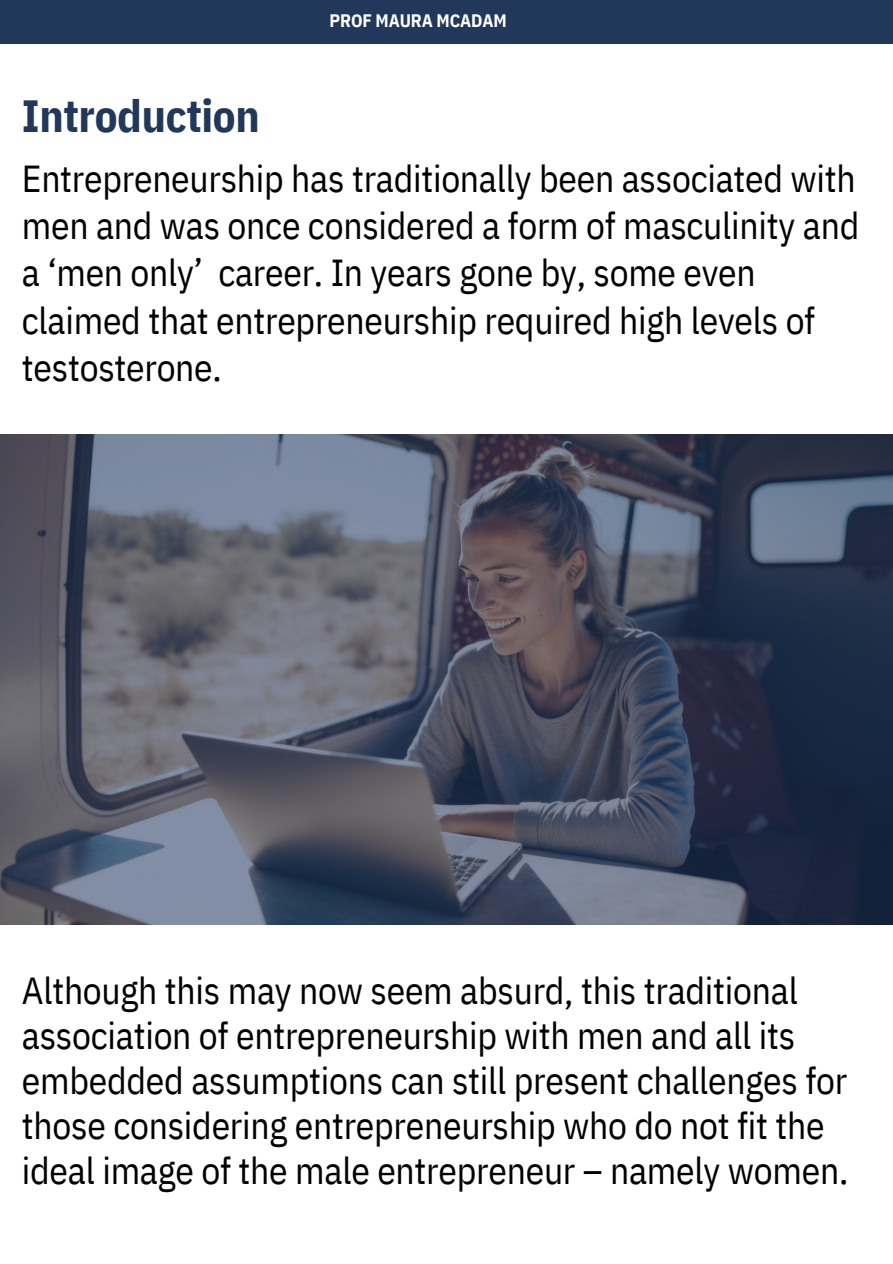
<style>
.page{position:relative;width:893px;height:1264px;background:#fff}
.page>*{position:absolute;margin:0;border:0;box-sizing:border-box;transform-origin:0 0}
.t1{font:700 45px "IBM Plex Sans Cond";letter-spacing:-.005em;color:#21385b}
.t2{font:37.5px/47.2px "IBM Plex Sans Cond";letter-spacing:-.005em;color:#000}
.t3{font:700 18px "IBM Plex Sans Cond";letter-spacing:-.005em;color:#fff}
</style>
<div class="page">
<div style="left:0;top:0;width:892px;height:44px;background:#21385b"></div>
<svg style="left:0;top:434px;width:892px;height:490px;background:#4f5465"></svg>
<p class="t3" style="left:329px;top:9px;width:178px">PROF MAURA MCADAM</p>
<p class="t1" style="left:22px;top:86px;width:239px">Introduction</p>
<p class="t2" style="left:22px;top:154px;width:838px">Entrepreneurship has traditionally been associated with men and was once considered a form of masculinity and a ‘men only’ career. In years gone by, some even claimed that entrepreneurship required high levels of testosterone.</p>
<p class="t2" style="left:22px;top:967px;width:826px;line-height:45px">Although this may now seem absurd, this traditional association of entrepreneurship with men and all its embedded assumptions can still present challenges for those considering entrepreneurship who do not fit the</p>
<p class="t2" style="left:22px;top:1146px;width:827px">ideal image of the male entrepreneur – namely women.</p>
</div>
